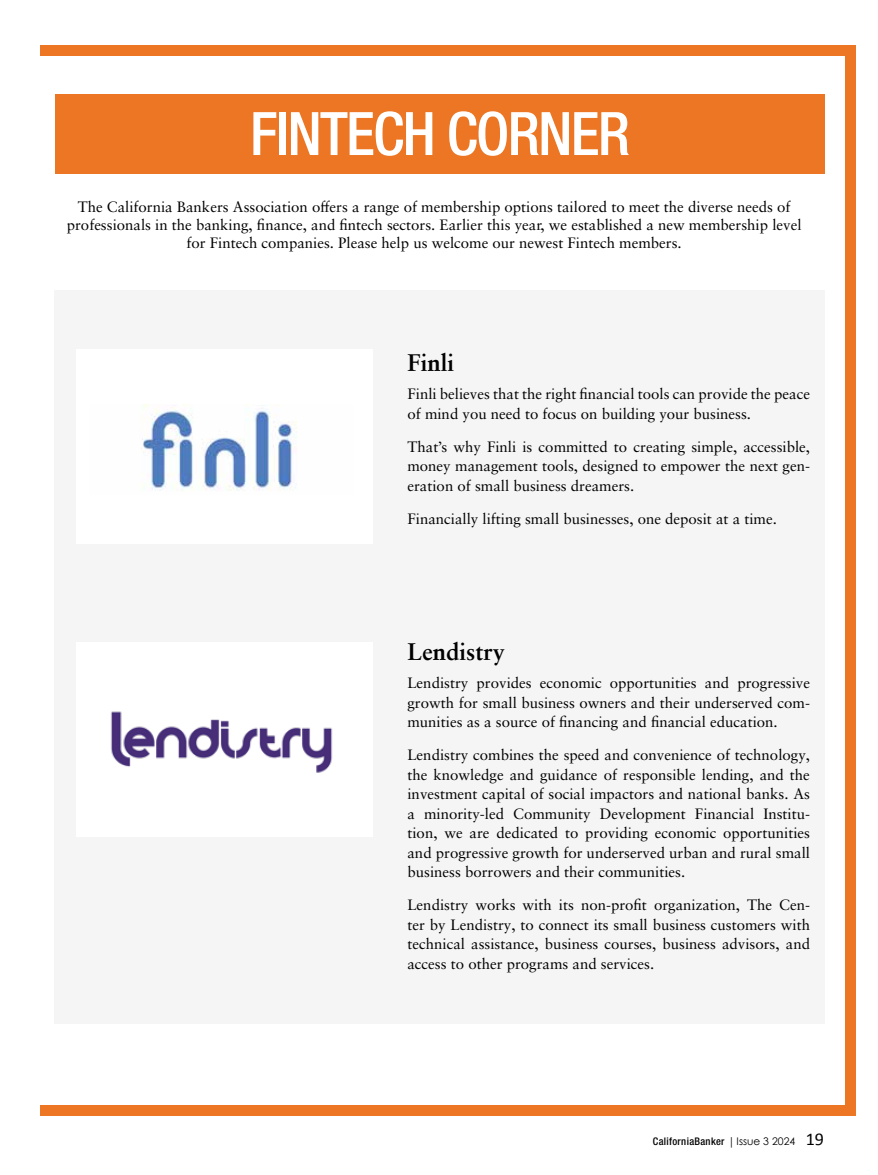
<style>
.page{position:relative;width:878px;height:1175px;background:#fff}
.page>*{position:absolute;margin:0;border:0;box-sizing:border-box;transform-origin:0 0}
.t1{font:500 condensed 60px "Helvetica Neue LT Std";letter-spacing:-.03em;color:#fff}
.t2{font:700 24px "Sabon LT Pro";color:#000}
.t3{font:15px/19.5px "Sabon LT Pro";color:#000;text-align:justify}
.t4{font:500 condensed 10.5px "Helvetica Neue LT Std";letter-spacing:.03em;color:#000}
.s1{font-family:"Myriad Pro";font-weight:400}
.s2{font-family:"Century Gothic";font-weight:400;font-stretch:normal}
.s3{font-family:"Calibri";font-weight:400;font-stretch:normal;font-size:18px}
</style>
<div class="page">
<div style="left:55px;top:94px;width:769px;height:79px;background:#ec7623"></div>
<div style="left:40px;top:45px;width:815px;height:11px;background:#ec7623"></div>
<div style="left:40px;top:1104px;width:815px;height:11px;background:#ec7623"></div>
<div style="left:844px;top:45px;width:11px;height:1070px;background:#ec7623"></div>
<div style="left:54px;top:290px;width:770px;height:733px;background:#f5f5f6"></div>
<div style="left:76px;top:349px;width:297px;height:194px;background:#fff"></div>
<img style="left:141px;top:404px;width:156px;height:87px">
<div style="left:76px;top:642px;width:297px;height:194px;background:#fff"></div>
<img style="left:110px;top:711px;width:223px;height:62px">
<h1 class="t1" style="left:250px;top:98px;width:381px">FINTECH CORNER</h1>
<p class="t3" style="left:67px;top:198px;width:736px;line-height:18px;text-align:center">The California Bankers Association offers a range of membership options tailored to meet the diverse needs of professionals in the banking, finance, and fintech sectors. Earlier this year, we established a new membership level for Fintech companies. Please help us welcome our newest Fintech members.</p>
<h2 class="t2" style="left:407px;top:347px;width:48px">Finli</h2>
<p class="t3" style="left:407px;top:384px;width:404px">Finli believes that the right financial tools can provide the peace of mind you need to focus on building your business.</p>
<p class="t3" style="left:407px;top:436px;width:404px">That’s why Finli is committed to creating simple, accessible, money management tools, designed to empower the next gen&shy;eration of small business dreamers.</p>
<p class="t3" style="left:407px;top:508px;width:371px">Financially lifting small businesses, one deposit at a time.</p>
<h2 class="t2" style="left:407px;top:637px;width:99px">Lendistry</h2>
<p class="t3" style="left:407px;top:673px;width:404px">Lendistry provides economic opportunities and progressive growth for small business owners and their underserved com&shy;munities as a source of financing and financial education.</p>
<p class="t3" style="left:407px;top:745px;width:404px">Lendistry combines the speed and convenience of technology, the knowledge and guidance of responsible lending, and the investment capital of social impactors and national banks. As a minority-led Community Development Financial Institu&shy;tion, we are dedicated to providing economic opportunities and progressive growth for underserved urban and rural small business borrowers and their communities.</p>
<p class="t3" style="left:407px;top:895px;width:404px">Lendistry works with its non-profit organization, The Cen&shy;ter by Lendistry, to connect its small business customers with technical assistance, business courses, business advisors, and access to other programs and services.</p>
<p class="t4" style="left:653px;top:1135px;width:172px">CaliforniaBanker <span class="s1">|</span> <span class="s2">Issue 3 2024</span> <span class="s3">19</span></p>
</div>
